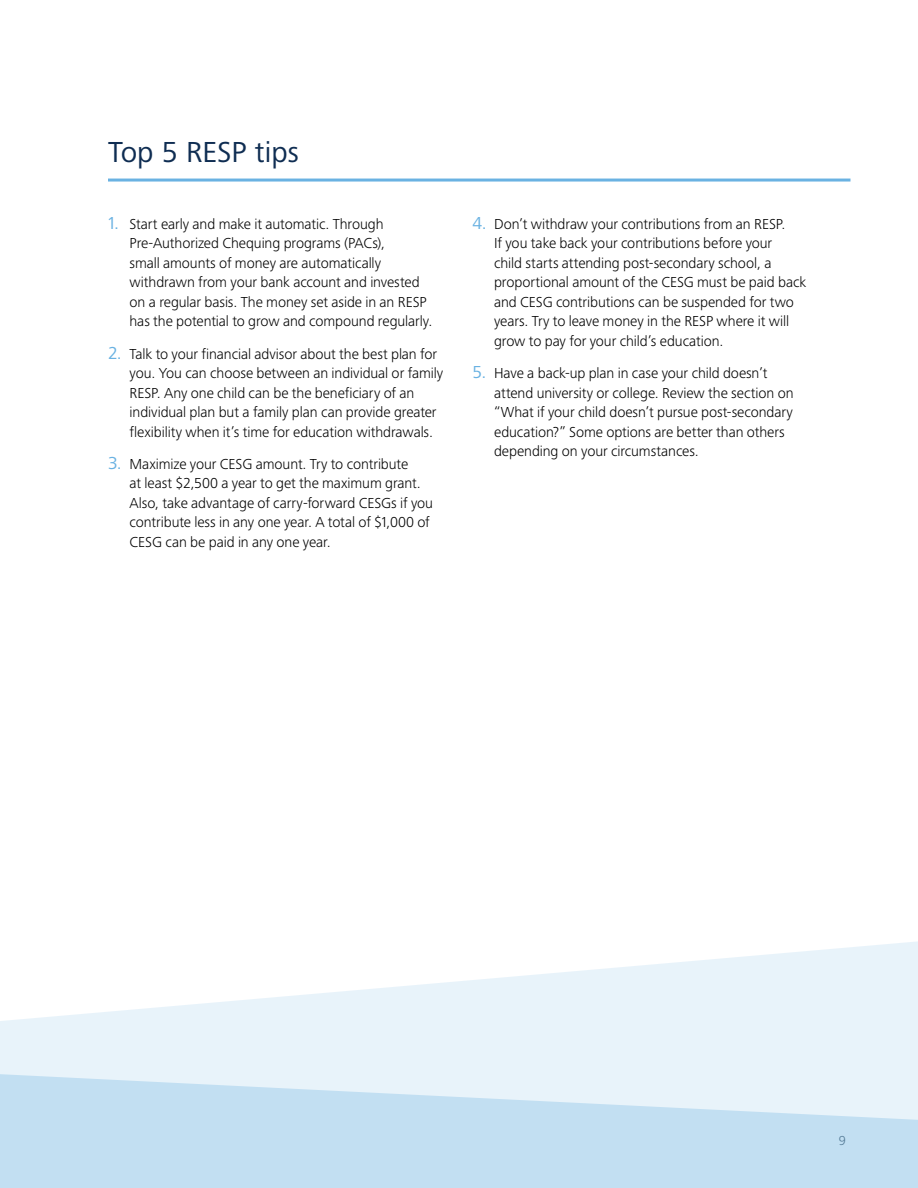
<style>
.page{position:relative;width:918px;height:1188px;background:#fff}
.page>*{position:absolute;margin:0;border:0;box-sizing:border-box;transform-origin:0 0}
.t1{font:30px "Frutiger Next Pro";color:#0f2d52}
.t2{font:300 15px/19.5px "Frutiger Next Pro";letter-spacing:-.005em;color:#000}
.t3{font:300 13.5px "Frutiger Next Pro";color:#485865}
.s1{font-weight:400;font-size:18px;color:#6ab2e2}
</style>
<div class="page">
<hr style="left:108px;top:179px;width:742px;height:3px;background:#6ab2e2">
<svg style="left:0;top:941px;width:918px;height:87px;fill:#e8f3fa"></svg>
<svg style="left:0;top:1028px;width:918px;height:160px;fill:#c2dff2"></svg>
<h1 class="t1" style="left:108px;top:135px;width:193px">Top 5 RESP tips</h1>
<p class="t2" style="left:130px;top:214px;width:304px;text-indent:-22px"><span class="s1">1.</span> Start early and make it automatic. Through Pre-Authorized Chequing programs (PACs),<br>small amounts of money are automatically withdrawn from your bank account and invested on a regular basis. The money set aside in an RESP has the potential to grow and compound regularly.</p>
<p class="t2" style="left:130px;top:344px;width:315px;text-indent:-22px"><span class="s1">2.</span> Talk to your financial advisor about the best plan for you. You can choose between an individual or family RESP. Any one child can be the beneficiary of an individual plan but a family plan can provide greater flexibility when it’s time for education withdrawals.</p>
<p class="t2" style="left:130px;top:454px;width:305px;text-indent:-22px"><span class="s1">3.</span> Maximize your CESG amount. Try to contribute<br>at least $2,500 a year to get the maximum grant.<br>Also, take advantage of carry-forward CESGs if you contribute less in any one year. A total of $1,000 of CESG can be paid in any one year.</p>
<p class="t2" style="left:494px;top:214px;width:314px;text-indent:-22px"><span class="s1">4.</span> Don’t withdraw your contributions from an RESP.<br>If you take back your contributions before your<br>child starts attending post-secondary school, a proportional amount of the CESG must be paid back and CESG contributions can be suspended for two years. Try to leave money in the RESP where it will grow to pay for your child’s education.</p>
<p class="t2" style="left:494px;top:363px;width:301px;text-indent:-22px"><span class="s1">5.</span> Have a back-up plan in case your child doesn’t attend university or college. Review the section on “What if your child doesn’t pursue post-secondary education?” Some options are better than others depending on your circumstances.</p>
<p class="t3" style="left:839px;top:1132px;width:9px">9</p>
</div>
